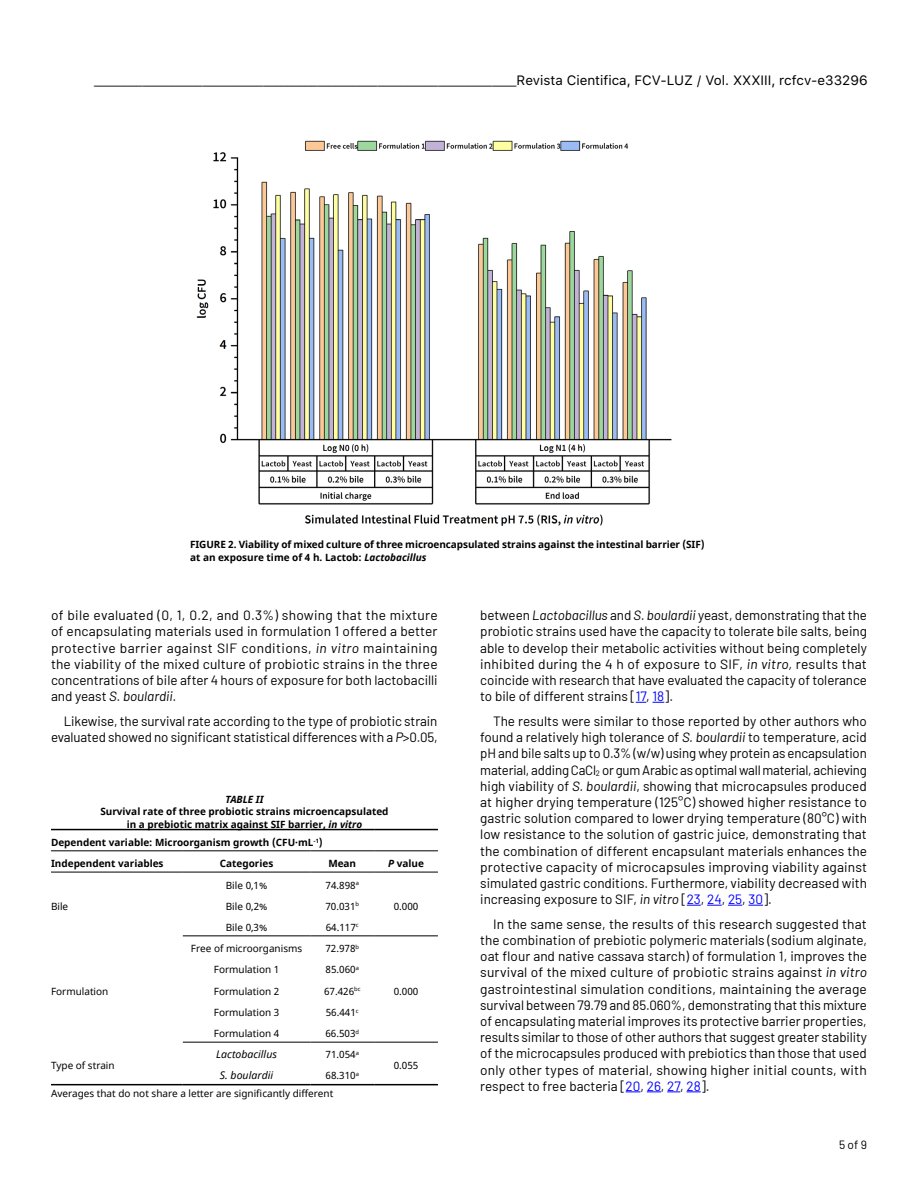
<style>
.page{position:relative;width:918px;height:1188px;background:#fff}
.page>*{position:absolute;margin:0;border:0;box-sizing:border-box;transform-origin:0 0}
.t1{font:13.5px/16.2px "Barlow";letter-spacing:-.005em;color:#000;text-align:justify}
.t2{font:13.5px "SFUI Text";color:#000}
.t3{font:12px "Barlow";color:#000}
.t4{font:italic 10.5px "Noto Sans";color:#000}
.t5{font:700 10.05px/12.6px "Noto Sans";color:#000}
.t6{font:10.05px/17.4px "Noto Sans";color:#000}
.t7{font:italic 700 10.05px "Noto Sans";color:#000}
.t8{font:5.85px "Noto Sans";color:#000}
.s1{font-style:italic}
.s2{color:#00f}
</style>
<div class="page">
<img style="left:196px;top:140px;width:476px;height:386px">
<svg style="left:687px;top:905px;width:14px;height:1px"></svg>
<svg style="left:707px;top:905px;width:15px;height:1px"></svg>
<svg style="left:728px;top:905px;width:14px;height:1px"></svg>
<svg style="left:748px;top:905px;width:15px;height:1px"></svg>
<svg style="left:626px;top:1092px;width:15px;height:1px"></svg>
<svg style="left:647px;top:1092px;width:14px;height:1px"></svg>
<svg style="left:667px;top:1092px;width:13px;height:1px"></svg>
<svg style="left:687px;top:1092px;width:14px;height:1px"></svg>
<hr style="left:51px;top:829px;width:132px;height:1px;background:#000">
<hr style="left:183px;top:829px;width:127px;height:1px;background:#000">
<hr style="left:310px;top:829px;width:64px;height:1px;background:#000">
<hr style="left:374px;top:829px;width:64px;height:1px;background:#000">
<hr style="left:51px;top:872px;width:132px;height:1px;background:#000">
<hr style="left:183px;top:872px;width:127px;height:1px;background:#000">
<hr style="left:310px;top:872px;width:64px;height:1px;background:#000">
<hr style="left:374px;top:872px;width:64px;height:1px;background:#000">
<hr style="left:51px;top:851px;width:132px;height:1px;background:#000">
<hr style="left:183px;top:851px;width:127px;height:1px;background:#000">
<hr style="left:310px;top:851px;width:64px;height:1px;background:#000">
<hr style="left:374px;top:851px;width:64px;height:1px;background:#000">
<hr style="left:374px;top:936px;width:64px;height:1px;background:#000">
<hr style="left:183px;top:936px;width:127px;height:1px;background:#000">
<hr style="left:310px;top:936px;width:64px;height:1px;background:#000">
<hr style="left:374px;top:1042px;width:64px;height:1px;background:#000">
<hr style="left:183px;top:1042px;width:127px;height:1px;background:#000">
<hr style="left:310px;top:1042px;width:64px;height:1px;background:#000">
<hr style="left:51px;top:1084px;width:132px;height:1px;background:#000">
<hr style="left:374px;top:1084px;width:64px;height:1px;background:#000">
<hr style="left:183px;top:1084px;width:127px;height:1px;background:#000">
<hr style="left:310px;top:1084px;width:64px;height:1px;background:#000">
<p class="t2" style="left:94px;top:71px;width:775px">______________________________________________________________________Revista Cientifica, FCV-LUZ / Vol. XXXIII, rcfcv-e33296</p>
<p class="t5" style="left:190px;top:539px;width:516px">FIGURE 2. Viability of mixed culture of three microencapsulated strains against the intestinal barrier (SIF) at an exposure time of 4 h. Lactob: <span class="s1">Lactobacillus</span></p>
<p class="t1" style="left:51px;top:606px;width:388px">of bile evaluated (0, 1, 0.2, and 0.3%) showing that the mixture of encapsulating materials used in formulation 1 offered a better protective barrier against SIF conditions, <span class="s1">in vitro</span> maintaining the viability of the mixed culture of probiotic strains in the three concentrations of bile after 4 hours of exposure for both lactobacilli and yeast <span class="s1">S. boulardii.</span></p>
<p class="t1" style="left:51px;top:712px;width:388px;text-align:right">Likewise, the survival rate according to the type of probiotic strain evaluated showed no significant statistical differences with a <span class="s1">P</span>&gt;0.05,</p>
<p class="t7" style="left:225px;top:792px;width:40px">TABLE II</p>
<p class="t5" style="left:100px;top:805px;width:290px;text-align:center">Survival rate of three probiotic strains microencapsulated in a prebiotic matrix against SIF barrier, <span class="s1">in vitro</span></p>
<p class="t5" style="left:51px;top:832px;width:273px;line-height:20.9px">Dependent variable: Microorganism growth (CFU·mL<sup>-1</sup>)<br>Independent variables</p>
<p class="t5" style="left:220px;top:857px;width:55px">Categories</p>
<p class="t5" style="left:328px;top:857px;width:29px">Mean</p>
<p class="t5" style="left:388px;top:857px;width:37px"><span class="s1">P</span> value</p>
<p class="t6" style="left:51px;top:898px;width:19px">Bile</p>
<p class="t6" style="left:51px;top:983px;width:59px">Formulation</p>
<p class="t6" style="left:226px;top:877px;width:43px">Bile 0,1%</p>
<p class="t6" style="left:326px;top:877px;width:35px">74.898<sup>a</sup></p>
<p class="t6" style="left:226px;top:898px;width:43px">Bile 0,2%</p>
<p class="t6" style="left:325px;top:898px;width:32px">70.031</p>
<p class="t6" style="left:394px;top:898px;width:26px">0.000</p>
<p class="t8" style="left:356px;top:900px;width:5px">b</p>
<p class="t6" style="left:226px;top:919px;width:43px">Bile 0,3%</p>
<p class="t6" style="left:326px;top:919px;width:34px">64.117<sup>c</sup></p>
<p class="t6" style="left:191px;top:940px;width:113px">Free of microorganisms</p>
<p class="t6" style="left:325px;top:940px;width:35px">72.978<sup>b</sup></p>
<p class="t6" style="left:214px;top:961px;width:67px">Formulation 1</p>
<p class="t6" style="left:326px;top:961px;width:35px">85.060<sup>a</sup></p>
<p class="t6" style="left:214px;top:983px;width:67px">Formulation 2</p>
<p class="t6" style="left:324px;top:983px;width:38px">67.426<sup>bc</sup></p>
<p class="t6" style="left:214px;top:1004px;width:67px">Formulation 3</p>
<p class="t6" style="left:326px;top:1004px;width:34px">56.441<sup>c</sup></p>
<p class="t6" style="left:214px;top:1025px;width:67px">Formulation 4</p>
<p class="t6" style="left:325px;top:1025px;width:35px">66.503<sup>d</sup></p>
<p class="t4" style="left:216px;top:1047px;width:62px">Lactobacillus</p>
<p class="t6" style="left:326px;top:1047px;width:35px">71.054<sup>a</sup></p>
<p class="t6" style="left:394px;top:983px;width:26px">0.000</p>
<p class="t6" style="left:51px;top:1057px;width:65px">Type of strain</p>
<p class="t4" style="left:220px;top:1068px;width:55px">S. boulardii</p>
<p class="t6" style="left:51px;top:1067px;width:309px;text-indent:275px">68.310<sup>a<br></sup>Averages that do not share a letter are significantly different</p>
<p class="t6" style="left:394px;top:1057px;width:26px">0.055</p>
<p class="t1" style="left:480px;top:606px;width:388px">between <span class="s1">Lactobacillus</span> and <span class="s1">S. boulardii</span> yeast, demonstrating that the probiotic strains used have the capacity to tolerate bile salts, being able to develop their metabolic activities without being completely inhibited during the 4 h of exposure to SIF, <span class="s1">in vitro,</span> results that coincide with research that have evaluated the capacity of tolerance to bile of different strains [<span class="s2">17</span>, <span class="s2">18</span>].</p>
<p class="t1" style="left:480px;top:712px;width:388px;text-indent:13px">The results were similar to those reported by other authors who found a relatively high tolerance of <span class="s1">S. boulardii</span> to temperature, acid pH and bile salts up to 0.3% (w/w) using whey protein as encapsulation material, adding CaCl<sub>2</sub> or gum Arabic as optimal wall material, achieving high viability of <span class="s1">S. boulardii</span>, showing that microcapsules produced at higher drying temperature (125°C) showed higher resistance to gastric solution compared to lower drying temperature (80°C) with low resistance to the solution of gastric juice, demonstrating that the combination of different encapsulant materials enhances the protective capacity of microcapsules improving viability against simulated gastric conditions. Furthermore, viability decreased with increasing exposure to SIF, <span class="s1">in vitro</span> [<span class="s2">23</span>, <span class="s2">24</span>, <span class="s2">25</span>, <span class="s2">30</span>].</p>
<p class="t1" style="left:480px;top:915px;width:388px;text-indent:13px">In the same sense, the results of this research suggested that the combination of prebiotic polymeric materials (sodium alginate, oat flour and native cassava starch) of formulation 1, improves the survival of the mixed culture of probiotic strains against <span class="s1">in vitro </span>gastrointestinal simulation conditions, maintaining the average survival between 79.79 and 85.060%, demonstrating that this mixture of encapsulating material improves its protective barrier properties, results similar to those of other authors that suggest greater stability of the microcapsules produced with prebiotics than those that used only other types of material, showing higher initial counts, with respect to free bacteria [<span class="s2">20</span>, <span class="s2">26</span>, <span class="s2">27</span>, <span class="s2">28</span>].</p>
<p class="t3" style="left:839px;top:1136px;width:29px">5 of 9</p>
</div>
